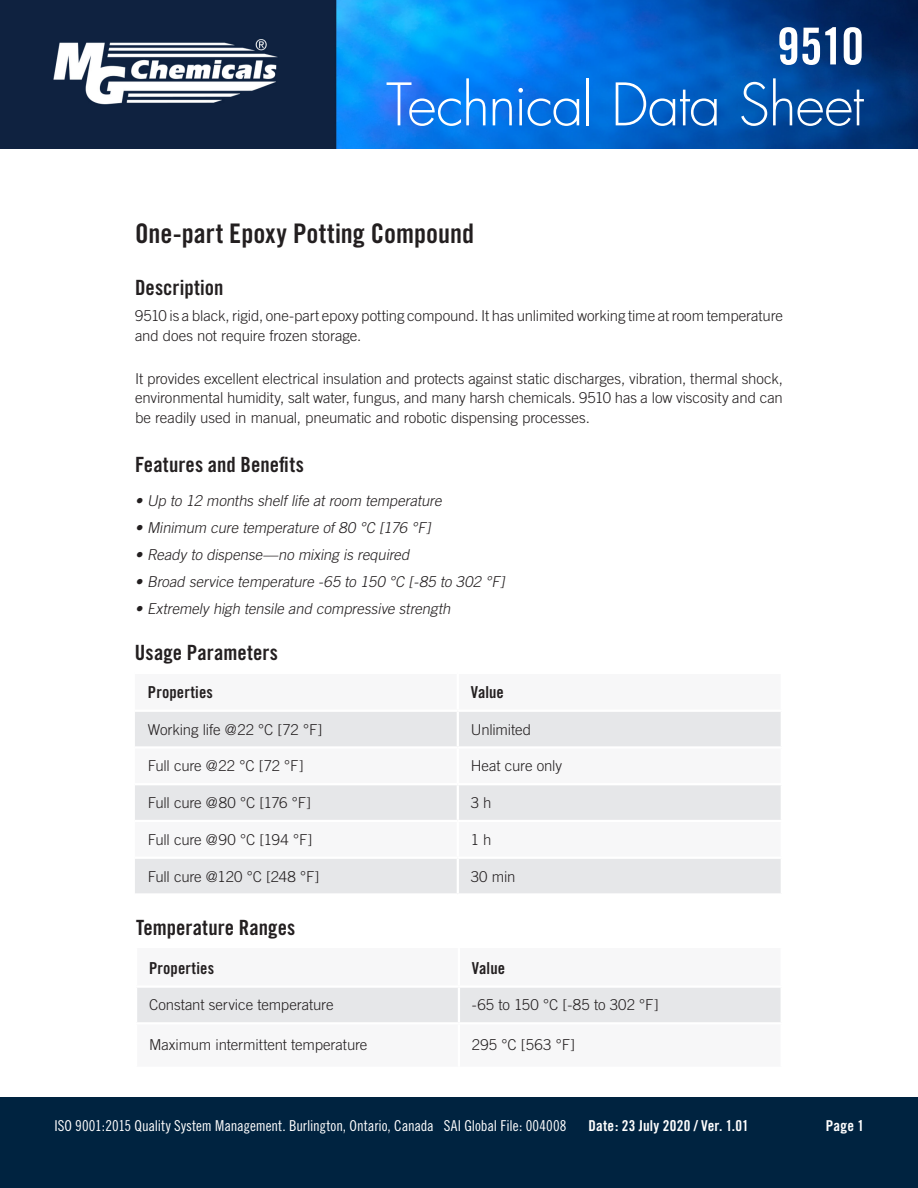
<style>
.page{position:relative;width:918px;height:1188px;background:#fff}
.page>*{position:absolute;margin:0;border:0;box-sizing:border-box;transform-origin:0 0}
.t1{font:300 57px "Futura";letter-spacing:-.025em;color:#fff}
.t2{font:51px "Trade Gothic Bold Cond Twenty";color:#fff}
.Features_Text_Style{font:27px "Trade Gothic Bold Cond Twenty";color:#231f20}
.Subhead_Style{font:21px "Trade Gothic Bold Cond Twenty";letter-spacing:.005em;color:#231f20}
.t3{font:16.5px "Trade Gothic Bold Cond Twenty";letter-spacing:.005em;color:#231f20}
.Paragraph_Text_Style{font:300 15px/19.5px "Trade Gothic";letter-spacing:-.01em;color:#231f20}
.Features_Text_Style-2{font:italic 300 15px "Trade Gothic";color:#231f20}
.t4{font:15px "Trade Gothic Cond Eighteen";letter-spacing:-.005em;color:#fff}
.t5{font:15px "Trade Gothic Bold Cond Twenty";letter-spacing:.02em;color:#fff}
.Paragraph_Text_Style-2{font:300 15px "Trade Gothic";letter-spacing:.01em;color:#231f20}
</style>
<div class="page">
<img style="left:0;top:0;width:918px;height:149px">
<div style="left:0;top:1097px;width:918px;height:91px;background:#002340"></div>
<svg style="left:135px;top:712px;width:646px;height:181px;fill:#e6e7e9"></svg>
<hr style="left:135px;top:783px;width:323px;height:2px;background:#fff">
<hr style="left:458px;top:783px;width:325px;height:2px;background:#fff">
<hr style="left:135px;top:820px;width:323px;height:2px;background:#fff">
<hr style="left:458px;top:820px;width:325px;height:2px;background:#fff">
<hr style="left:135px;top:746px;width:323px;height:3px;background:#fff">
<hr style="left:458px;top:746px;width:325px;height:3px;background:#fff">
<hr style="left:135px;top:857px;width:323px;height:2px;background:#fff">
<hr style="left:458px;top:857px;width:325px;height:2px;background:#fff">
<hr style="left:457px;top:712px;width:2px;height:34px;background:#fff">
<hr style="left:457px;top:749px;width:2px;height:34px;background:#fff">
<hr style="left:457px;top:785px;width:2px;height:35px;background:#fff">
<hr style="left:457px;top:822px;width:2px;height:35px;background:#fff">
<hr style="left:457px;top:859px;width:2px;height:34px;background:#fff">
<div style="left:137px;top:988px;width:644px;height:34px;background:#e6e7e9"></div>
<hr style="left:458px;top:988px;width:2px;height:34px;background:#fff">
<h2 class="t2" style="left:777px;top:15px;width:88px">9510</h2>
<h1 class="t1" style="left:386px;top:70px;width:479px">Technical Data Sheet</h1>
<p class="Features_Text_Style" style="left:135px;top:217px;width:341px">One-part Epoxy Potting Compound</p>
<p class="Subhead_Style" style="left:135px;top:275px;width:90px">Description</p>
<p class="Paragraph_Text_Style" style="left:135px;top:306px;width:649px">9510 is a black, rigid, one-part epoxy potting compound. It has unlimited working time at room temperature and does not require frozen storage.</p>
<p class="Paragraph_Text_Style" style="left:135px;top:369px;width:650px;text-align:justify">It provides excellent electrical insulation and protects against static discharges, vibration, thermal shock, environmental humidity, salt water, fungus, and many harsh chemicals. 9510 has a low viscosity and can be readily used in manual, pneumatic and robotic dispensing processes.</p>
<p class="Subhead_Style" style="left:135px;top:452px;width:170px">Features and Benefits</p>
<p class="Features_Text_Style-2" style="left:135px;top:491px;width:311px">• Up to 12 months shelf life at room temperature</p>
<p class="Features_Text_Style-2" style="left:135px;top:518px;width:300px">• Minimum cure temperature of 80 °C [176 °F]</p>
<p class="Features_Text_Style-2" style="left:135px;top:545px;width:279px">• Ready to dispense—no mixing is required</p>
<p class="Features_Text_Style-2" style="left:135px;top:572px;width:375px">• Broad service temperature -65 to 150 °C [-85 to 302 °F]</p>
<p class="Features_Text_Style-2" style="left:135px;top:599px;width:320px">• Extremely high tensile and compressive strength</p>
<p class="Subhead_Style" style="left:135px;top:640px;width:144px">Usage Parameters</p>
<p class="t3" style="left:148px;top:682px;width:67px">Properties</p>
<p class="t3" style="left:471px;top:682px;width:35px">Value</p>
<p class="Paragraph_Text_Style" style="left:148px;top:719px;width:176px">Working life @22 °C [72 °F]</p>
<p class="Paragraph_Text_Style" style="left:471px;top:719px;width:62px">Unlimited</p>
<p class="Paragraph_Text_Style" style="left:148px;top:756px;width:157px">Full cure @22 °C [72 °F]</p>
<p class="Paragraph_Text_Style" style="left:471px;top:756px;width:93px">Heat cure only</p>
<p class="Paragraph_Text_Style" style="left:148px;top:793px;width:165px">Full cure @80 °C [176 °F]</p>
<p class="Paragraph_Text_Style" style="left:471px;top:793px;width:22px">3 h</p>
<p class="Paragraph_Text_Style" style="left:148px;top:829px;width:166px">Full cure @90 °C [194 °F]</p>
<p class="Paragraph_Text_Style" style="left:471px;top:829px;width:22px">1 h</p>
<p class="Paragraph_Text_Style" style="left:148px;top:866px;width:173px">Full cure @120 °C [248 °F]</p>
<p class="Paragraph_Text_Style" style="left:471px;top:866px;width:46px">30 min</p>
<p class="Subhead_Style" style="left:136px;top:915px;width:161px">Temperature Ranges</p>
<p class="t3" style="left:149px;top:958px;width:67px">Properties</p>
<p class="t3" style="left:472px;top:958px;width:35px">Value</p>
<p class="Paragraph_Text_Style" style="left:149px;top:995px;width:186px">Constant service temperature</p>
<p class="Paragraph_Text_Style-2" style="left:472px;top:996px;width:188px">-65 to 150 °C [-85 to 302 °F]</p>
<p class="Paragraph_Text_Style" style="left:149px;top:1035px;width:220px">Maximum intermittent temperature</p>
<p class="Paragraph_Text_Style" style="left:472px;top:1035px;width:105px">295 °C [563 °F]</p>
<p class="t4" style="left:54px;top:1117px;width:514px">ISO 9001:2015 Quality System Management. Burlington, Ontario, Canada SAI Global File: 004008</p>
<p class="t5" style="left:588px;top:1117px;width:162px">Date: 23 July 2020 / Ver. 1.01</p>
<p class="t5" style="left:826px;top:1116px;width:40px">Page 1</p>
</div>
